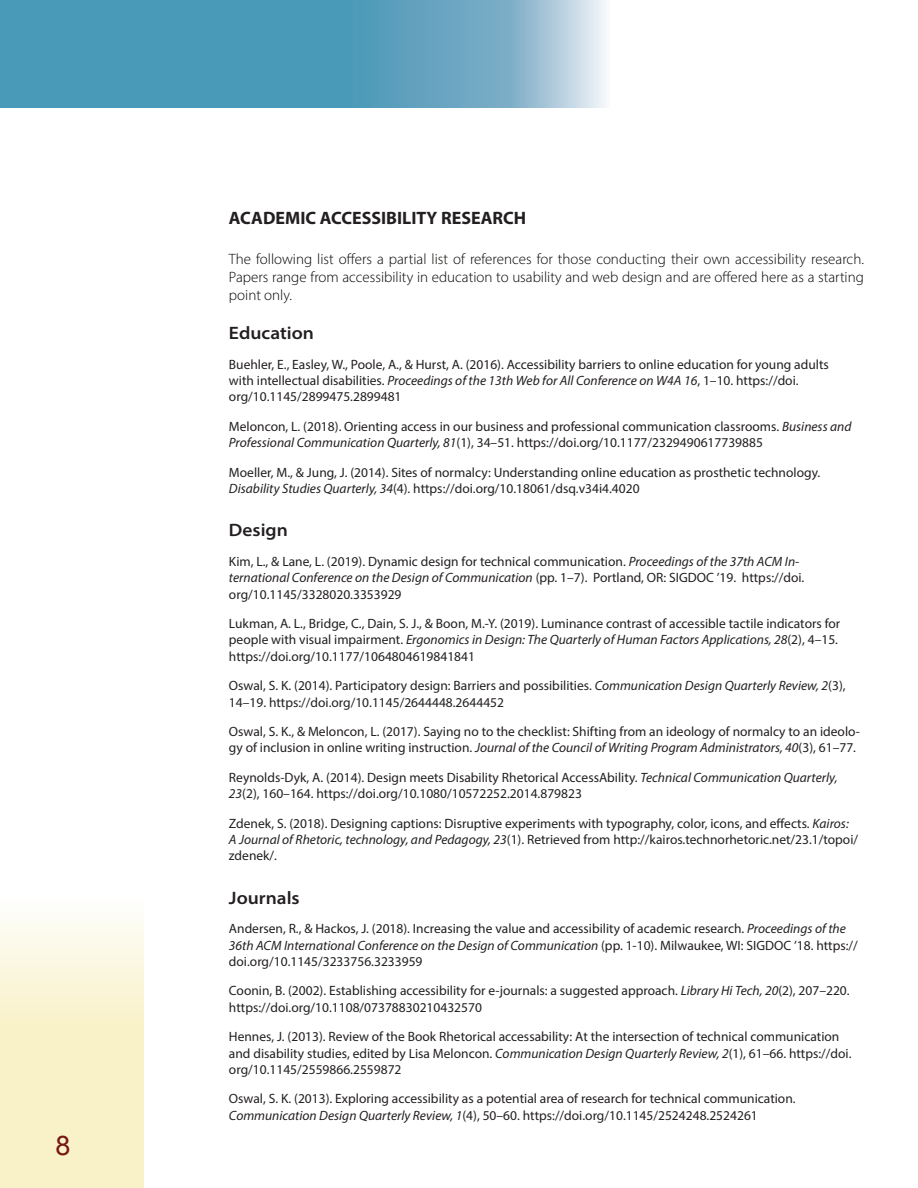
<style>
.page{position:relative;width:918px;height:1188px;background:#fff}
.page>*{position:absolute;margin:0;border:0;box-sizing:border-box;transform-origin:0 0}
.t1{font:27px "Arial";color:#751612}
.Head_1{font:18px "Myriad Variable Concept";letter-spacing:.21em;color:#231f20}
.Head_2{font:18px "Myriad Variable Concept";letter-spacing:.215em;color:#231f20}
.Body_Text{font:15px/18px "Myriad Variable Concept";letter-spacing:.125em;color:#040503}
.Reference{font:13.5px/16.2px "Myriad Variable Concept";letter-spacing:.155em;color:#231f20}
.s1{font-style:italic}
</style>
<div class="page">
<svg style="left:0;top:0;width:607px;height:108px;background:#61a4c0"></svg>
<svg style="left:0;top:919px;width:143px;height:269px;background:#f9f3d0"></svg>
<p class="t1" style="left:56px;top:1128px;width:17px">8</p>
<p class="Head_1" style="left:229px;top:208px;width:294px">ACADEMIC ACCESSIBILITY RESEARCH</p>
<p class="Body_Text" style="left:229px;top:250px;width:636px">The following list offers a partial list of references for those conducting their own accessibility research.<br>Papers range from accessibility in education to usability and web design and are offered here as a starting point only.</p>
<p class="Head_2" style="left:229px;top:323px;width:82px">Education</p>
<p class="Reference" style="left:229px;top:356px;width:600px">Buehler, E., Easley, W., Poole, A., &amp; Hurst, A. (2016). Accessibility barriers to online education for young adults with intellectual disabilities. <span class="s1">Proceedings of the 13th Web for All Conference on W4A 16</span>, 1–10. https://doi. org/10.1145/2899475.2899481</p>
<p class="Reference" style="left:229px;top:418px;width:622px">Meloncon, L. (2018). Orienting access in our business and professional communication classrooms. <span class="s1">Business and<br>Professional Communication Quarterly, 81</span>(1), 34–51. https://doi.org/10.1177/2329490617739885</p>
<p class="Reference" style="left:229px;top:464px;width:592px">Moeller, M., &amp; Jung, J. (2014). Sites of normalcy: Understanding online education as prosthetic technology.<br><span class="s1">Disability Studies Q uarterly, 34</span>(4). https://doi.org/10.18061/dsq.v34i4.4020</p>
<p class="Head_2" style="left:229px;top:520px;width:56px">D esign</p>
<p class="Reference" style="left:229px;top:553px;width:576px">Kim, L., &amp; Lane, L. (2019). Dynamic design for technical communication. <span class="s1">Proceedings of the 37th ACM In&shy;ternational Conference on the Design ofCommunication</span> (pp. 1–7). Portland, OR: SIGDOC ’19. https://doi. org/10.1145/3328020.3353929</p>
<p class="Reference" style="left:229px;top:616px;width:611px;text-align:justify">Lukman, A. L., Bridge, C., Dain, S. J., &amp; Boon, M.-Y. (2019). Luminance contrast of accessible tactile indicators for people with visual impairment. <span class="s1">Ergonomics in Design: The Quarterly of Human Factors Applications, 28</span>(2), 4–15. https://doi.org/10.1177/1064804619841841</p>
<p class="Reference" style="left:229px;top:678px;width:618px">O swal, S. K. (2014). Participatory design: Barriers and possibilities. <span class="s1">Communication Design Quarterly Review, 2</span>(3),<br>14–19. https://doi.org/10.1145/2644448.2644452</p>
<p class="Reference" style="left:229px;top:724px;width:632px">Oswal, S. K., &amp; Meloncon, L. (2017). Saying no to the checklist: Shifting from an ideology of normalcy to an ideolo&shy;gy of inclusion in online writing instruction. <span class="s1">Journal of the Council of Writing Program Administrators, 40</span>(3), 61–77.</p>
<p class="Reference" style="left:229px;top:769px;width:610px">Reynolds-D yk, A. (2014). Design meets Disability Rhetorical AccessAbility. <span class="s1">Technical Communication Quarterly,<br>23</span>(2), 160–164. https://doi.org/10.1080/10572252.2014.879823</p>
<p class="Reference" style="left:229px;top:815px;width:630px">Zdenek, S. (2018). Designing captions: Disruptive experiments with typography, color, icons, and effects. <span class="s1">Kairos:<br>A Journal of Rhetoric, technology, and Pedagogy, 23</span>(1). Retrieved from http://kairos.technorhetoric.net/23.1/topoi/ zdenek/.</p>
<p class="Head_2" style="left:229px;top:887px;width:69px">Journals</p>
<p class="Reference" style="left:229px;top:921px;width:630px">Andersen, R., &amp; Hackos, J. (2018). Increasing the value and accessibility of academic research. <span class="s1">Proceedings of the<br>36th ACM International Conference on the Design of Communication</span> (pp. 1-10). Milwaukee, WI: SIGDOC ’18. https:// doi.org/10.1145/3233756.3233959</p>
<p class="Reference" style="left:229px;top:983px;width:622px">Coonin, B. (2002). Establishing accessibility for e-journals: a suggested approach. <span class="s1">Library Hi Tech, 20</span>(2), 207–220. https://doi.org/10.1108/07378830210432570</p>
<p class="Reference" style="left:229px;top:1029px;width:624px">Hennes, J. (2013). Review of the Book Rhetorical accessability: At the intersection of technical communication and disability studies, edited by Lisa Meloncon. <span class="s1">Communication Design Quarterly Review, 2</span>(1), 61–66. https://doi. org/10.1145/2559866.2559872</p>
<p class="Reference" style="left:229px;top:1091px;width:568px">O swal, S. K. (2013). Exploring accessibility as a potential area of research for technical communication.<br><span class="s1">Communication Design Quarterly Review, 1</span>(4), 50–60. https://doi.org/10.1145/2524248.2524261</p>
</div>
